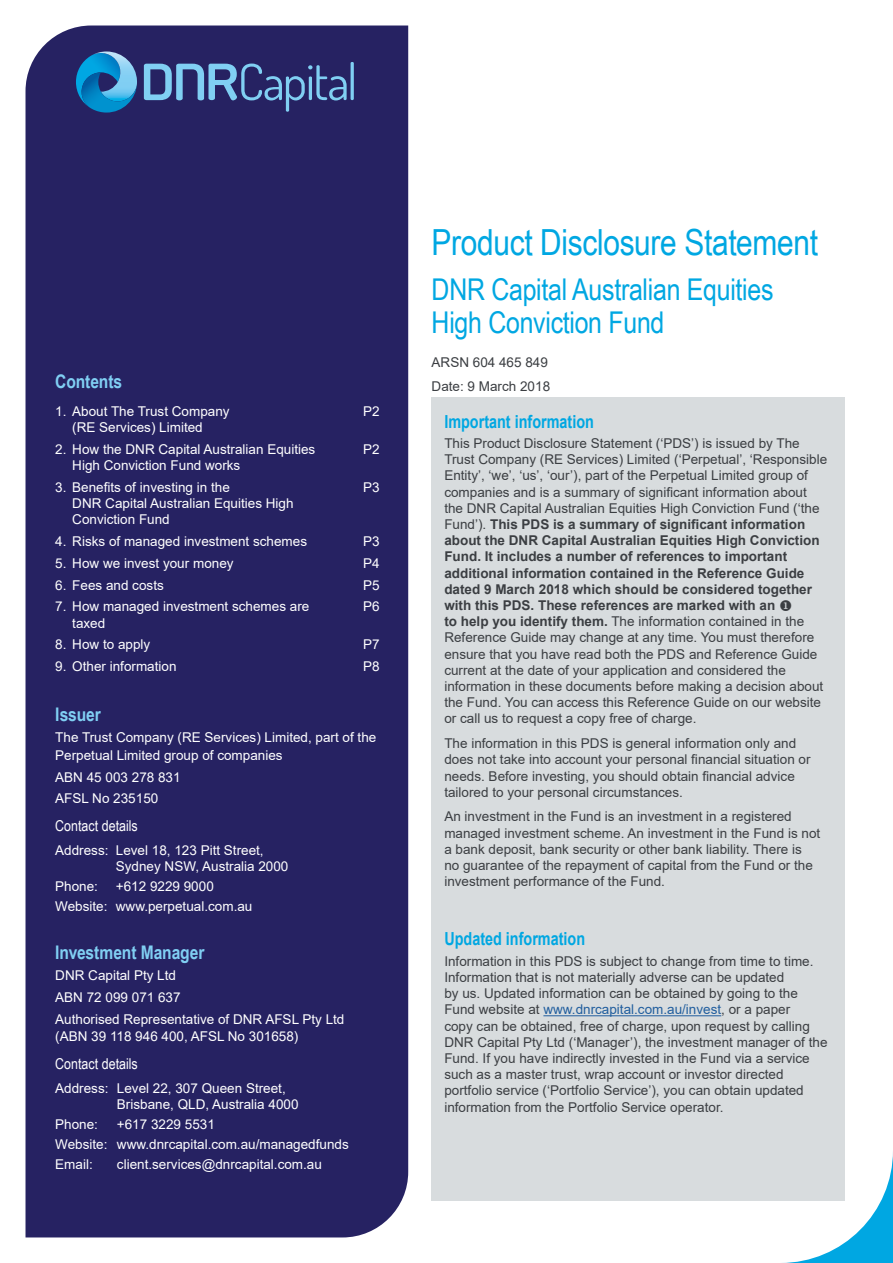
<style>
.page{position:relative;width:893px;height:1263px;background:#fff}
.page>*{position:absolute;margin:0;border:0;box-sizing:border-box;transform-origin:0 0}
.t1{font:36px "Arial Narrow";letter-spacing:-.01em;color:#00a7e2}
.t2{font:30px/33px "Arial Narrow";letter-spacing:-.01em;color:#00a7e2}
.t3{font:700 18.75px "Arial Narrow";letter-spacing:-.005em;color:#80cff3}
.t4{font:700 18px "Arial";color:#00a7e2;scale:.8 1}
.t5{font:15px "Arial Narrow";color:#fff}
.t6{font:13.5px/16.2px "Arial";color:#3b3e42}
.t7{font:13.5px/16.2px "Arial";color:#fff}
.s1{font-weight:700}
.s2{color:#215e9e}
</style>
<div class="page">
<svg style="left:782px;top:1152px;width:111px;height:111px"></svg>
<div style="left:26px;top:26px;width:382px;height:1211px;background:#262262"></div>
<div style="left:55px;top:43px;width:319px;height:87px;background:#262262"></div>
<svg style="left:76px;top:51px;width:61px;height:62px"></svg>
<hr style="left:351px;top:62px;width:3px;height:38px;background:#80cff3">
<svg style="left:144px;top:64px;width:203px;height:48px"></svg>
<div style="left:432px;top:397px;width:413px;height:804px;background:#d8dcde"></div>
<hr style="left:543px;top:1015px;width:178px;height:1px;background:#215e9e">
<h3 class="t3" style="left:55px;top:367px;width:69px">Contents</h3>
<p class="t7" style="left:72px;top:403px;width:159px;text-indent:-17px">1. About The Trust Company (RE Services) Limited</p>
<p class="t7" style="left:363px;top:403px;width:18px">P2</p>
<p class="t7" style="left:72px;top:441px;width:245px;text-indent:-17px">2. How the DNR Capital Australian Equities<br>High Conviction Fund works</p>
<p class="t7" style="left:363px;top:441px;width:18px">P2</p>
<p class="t7" style="left:72px;top:479px;width:223px;text-indent:-17px">3. Benefits of investing in the<br>DNR Capital Australian Equities High<br>Conviction Fund</p>
<p class="t7" style="left:363px;top:479px;width:18px">P3</p>
<p class="t7" style="left:55px;top:533px;width:253px">4. Risks of managed investment schemes</p>
<p class="t7" style="left:363px;top:533px;width:18px">P3</p>
<p class="t7" style="left:55px;top:555px;width:180px">5. How we invest your money</p>
<p class="t7" style="left:363px;top:555px;width:18px">P4</p>
<p class="t7" style="left:55px;top:577px;width:110px">6. Fees and costs</p>
<p class="t7" style="left:363px;top:577px;width:18px">P5</p>
<p class="t7" style="left:72px;top:598px;width:239px;text-indent:-17px">7. How managed investment schemes are taxed</p>
<p class="t7" style="left:363px;top:598px;width:18px">P6</p>
<p class="t7" style="left:55px;top:636px;width:97px">8. How to apply</p>
<p class="t7" style="left:363px;top:636px;width:18px">P7</p>
<p class="t7" style="left:55px;top:658px;width:123px">9. Other information</p>
<p class="t7" style="left:363px;top:658px;width:18px">P8</p>
<h3 class="t3" style="left:55px;top:700px;width:47px">Issuer</h3>
<p class="t7" style="left:55px;top:729px;width:323px;line-height:17.4px">The Trust Company (RE Services) Limited, part of the<br>Perpetual Limited group of companies</p>
<p class="t7" style="left:55px;top:766px;width:127px;line-height:21.8px">ABN 45 003 278 831<br>AFSL No 235150</p>
<p class="t5" style="left:55px;top:815px;width:84px">Contact details</p>
<p class="t7" style="left:116px;top:842px;width:174px;text-indent:-61px">Address: Level 18, 123 Pitt Street,<br>Sydney NSW, Australia 2000</p>
<p class="t7" style="left:55px;top:878px;width:44px">Phone:</p>
<p class="t7" style="left:55px;top:876px;width:199px;line-height:20.1px;text-indent:61px">+612 9229 9000<br>Website: www.perpetual.com.au</p>
<h3 class="t3" style="left:55px;top:938px;width:151px">Investment Manager</h3>
<p class="t7" style="left:55px;top:965px;width:291px;line-height:21.8px">DNR Capital Pty Ltd<br>ABN 72 099 071 637<br>Authorised Representative of DNR AFSL Pty Ltd</p>
<p class="t7" style="left:55px;top:1028px;width:245px">(ABN 39 118 946 400, AFSL No 301658)</p>
<p class="t5" style="left:55px;top:1053px;width:84px">Contact details</p>
<p class="t7" style="left:117px;top:1079px;width:183px;text-indent:-62px">Address: Level 22, 307 Queen Street,<br>Brisbane, QLD, Australia 4000</p>
<p class="t7" style="left:55px;top:1116px;width:44px">Phone:</p>
<p class="t7" style="left:55px;top:1114px;width:295px;line-height:20.1px;text-indent:62px">+617 3229 5531<br>Website: www.dnrcapital.com.au/managedfunds<br>Email:</p>
<p class="t7" style="left:117px;top:1156px;width:207px">client.services@dnrcapital.com.au</p>
<h1 class="t1" style="left:432px;top:216px;width:388px">Product Disclosure Statement</h1>
<h2 class="t2" style="left:432px;top:272px;width:343px">DNR Capital Australian Equities<br>High Conviction Fund</h2>
<p class="t6" style="left:432px;top:349px;width:120px;line-height:24.8px">ARSN 604 465 849<br>Date: 9 March 2018</p>
<h3 class="t4" style="left:444px;top:408px;width:189px">Important information</h3>
<p class="t6" style="left:444px;top:435px;width:384px">This Product Disclosure Statement (‘PDS’) is issued by The Trust Company (RE Services) Limited (‘Perpetual’, ‘Responsible Entity’, ‘we’, ‘us’, ‘our’), part of the Perpetual Limited group of companies and is a summary of significant information about the DNR Capital Australian Equities High Conviction Fund (‘the Fund’). <span class="s1">This PDS is a summary of significant information about the DNR Capital Australian Equities High Conviction Fund. It includes a number of references to important additional information contained in the Reference Guide dated 9 March 2018 which should be considered together with this PDS. These references are marked with an</span> ◆<br><span class="s1">to help you identify them.</span> The information contained in the Reference Guide may change at any time. You must therefore ensure that you have read both the PDS and Reference Guide current at the date of your application and considered the information in these documents before making a decision about the Fund. You can access this Reference Guide on our website or call us to request a copy free of charge.</p>
<p class="t6" style="left:444px;top:735px;width:368px">The information in this PDS is general information only and does not take into account your personal financial situation or needs. Before investing, you should obtain financial advice tailored to your personal circumstances.</p>
<p class="t6" style="left:444px;top:808px;width:377px">An investment in the Fund is an investment in a registered managed investment scheme. An investment in the Fund is not a bank deposit, bank security or other bank liability. There is<br>no guarantee of the repayment of capital from the Fund or the investment performance of the Fund.</p>
<h3 class="t4" style="left:444px;top:926px;width:178px">Updated information</h3>
<p class="t6" style="left:444px;top:953px;width:385px">Information in this PDS is subject to change from time to time.<br>Information that is not materially adverse can be updated<br>by us. Updated information can be obtained by going to the Fund website at <span class="s2">www.dnrcapital.com.au/invest</span>, or a paper<br>copy can be obtained, free of charge, upon request by calling DNR Capital Pty Ltd (‘Manager’), the investment manager of the Fund. If you have indirectly invested in the Fund via a service such as a master trust, wrap account or investor directed portfolio service (‘Portfolio Service’), you can obtain updated information from the Portfolio Service operator.</p>
</div>
